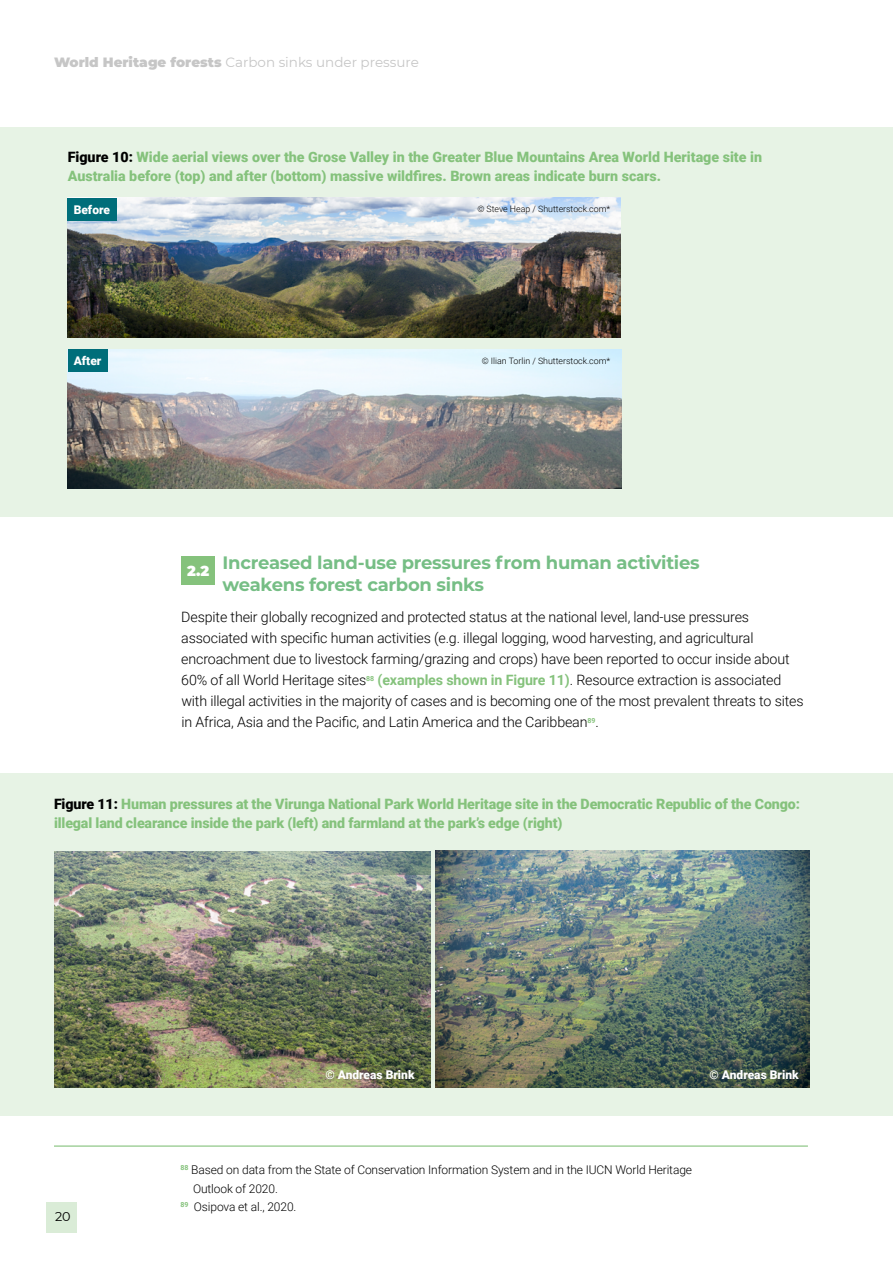
<style>
.page{position:relative;width:893px;height:1263px;background:#fff}
.page>*{position:absolute;margin:0;border:0;box-sizing:border-box;transform-origin:0 0}
.t1{font:700 18px/21.6px "Montserrat";letter-spacing:-.015em;color:#76be85}
.t2{font:900 14.55px "Montserrat";color:#fff}
.t3{font:300 14.25px/21px "Roboto";letter-spacing:-.01em;color:#000}
.t4{font:900 14.25px/18.8px "Roboto";letter-spacing:-.01em;color:#85c27c}
.t5{font:13.5px "Montserrat";color:#c6c6c6}
.t6{font:12.75px "Montserrat";color:#000}
.t7{font:300 12px "Roboto";letter-spacing:-.01em;color:#000}
.t8{font:900 12px "Roboto";color:#fff}
.t9{font:300 8.85px "Roboto";color:#000}
.s1{font-weight:900}
.s2{color:#000}
.s3{font-weight:700;color:#85c27c}
</style>
<div class="page">
<div style="left:0;top:773px;width:893px;height:342px;background:#e7f3e5"></div>
<div style="left:0;top:128px;width:893px;height:389px;background:#e7f3e5"></div>
<div style="left:46px;top:1202px;width:31px;height:30px;background:#daecd7"></div>
<hr style="left:54px;top:1145px;width:754px;height:1px;background:#85c27c">
<div style="left:181px;top:556px;width:34px;height:28px;background:#85c27c"></div>
<img style="left:54px;top:852px;width:377px;height:236px">
<svg style="left:314px;top:852px;width:117px;height:23px;background:#81958e"></svg>
<img style="left:435px;top:851px;width:375px;height:237px">
<img style="left:68px;top:198px;width:552px;height:139px">
<img style="left:68px;top:350px;width:553px;height:139px">
<div style="left:68px;top:198px;width:49px;height:22px;background:#006e7a"></div>
<div style="left:68px;top:350px;width:40px;height:22px;background:#006e7a"></div>
<p class="t5" style="left:54px;top:53px;width:366px"><span class="s1">World Heritage forests</span> Carbon sinks under pressure</p>
<p class="t4" style="left:68px;top:147px;width:696px"><span class="s2">Figure 10:</span> Wide aerial views over the Grose Valley in the Greater Blue Mountains Area World Heritage site in<br>Australia before (top) and after (bottom) massive wildfires. Brown areas indicate burn scars.</p>
<p class="t9" style="left:477px;top:202px;width:134px">© Steve Heap / Shutterstock.com*</p>
<p class="t8" style="left:74px;top:201px;width:38px">Before</p>
<p class="t8" style="left:74px;top:353px;width:29px">After</p>
<p class="t9" style="left:482px;top:355px;width:130px">© Ilian Torlin / Shutterstock.com*</p>
<p class="t1" style="left:223px;top:551px;width:479px">Increased land-use pressures from human activities weakens forest carbon sinks</p>
<p class="t3" style="left:181px;top:605px;width:624px">Despite their globally recognized and protected status at the national level, land-use pressures associated with specific human activities (e.g. illegal logging, wood harvesting, and agricultural encroachment due to livestock farming/grazing and crops) have been reported to occur inside about 60% of all World Heritage sites<sup>88</sup> <span class="s3">(examples shown in Figure 11)</span>. Resource extraction is associated with illegal activities in the majority of cases and is becoming one of the most prevalent threats to sites in Africa, Asia and the Pacific, and Latin America and the Caribbean<sup>89</sup>.</p>
<p class="t2" style="left:187px;top:560px;width:24px">2.2</p>
<p class="t4" style="left:54px;top:794px;width:747px"><span class="s2">Figure 11:</span> Human pressures at the Virunga National Park World Heritage site in the Democratic Republic of the Congo: illegal land clearance inside the park (left) and farmland at the park’s edge (right)</p>
<p class="t6" style="left:55px;top:1208px;width:17px">20</p>
<p class="t8" style="left:325px;top:1066px;width:91px">© Andreas Brink</p>
<p class="t8" style="left:709px;top:1066px;width:91px">© Andreas Brink</p>
<p class="t7" style="left:180px;top:1161px;width:513px"><sup>88</sup> Based on data from the State of Conservation Information System and in the IUCN World Heritage</p>
<p class="t7" style="left:193px;top:1180px;width:86px">Outlook of 2020.</p>
<p class="t7" style="left:180px;top:1199px;width:118px"><sup>89</sup> Osipova et al., 2020.</p>
</div>
